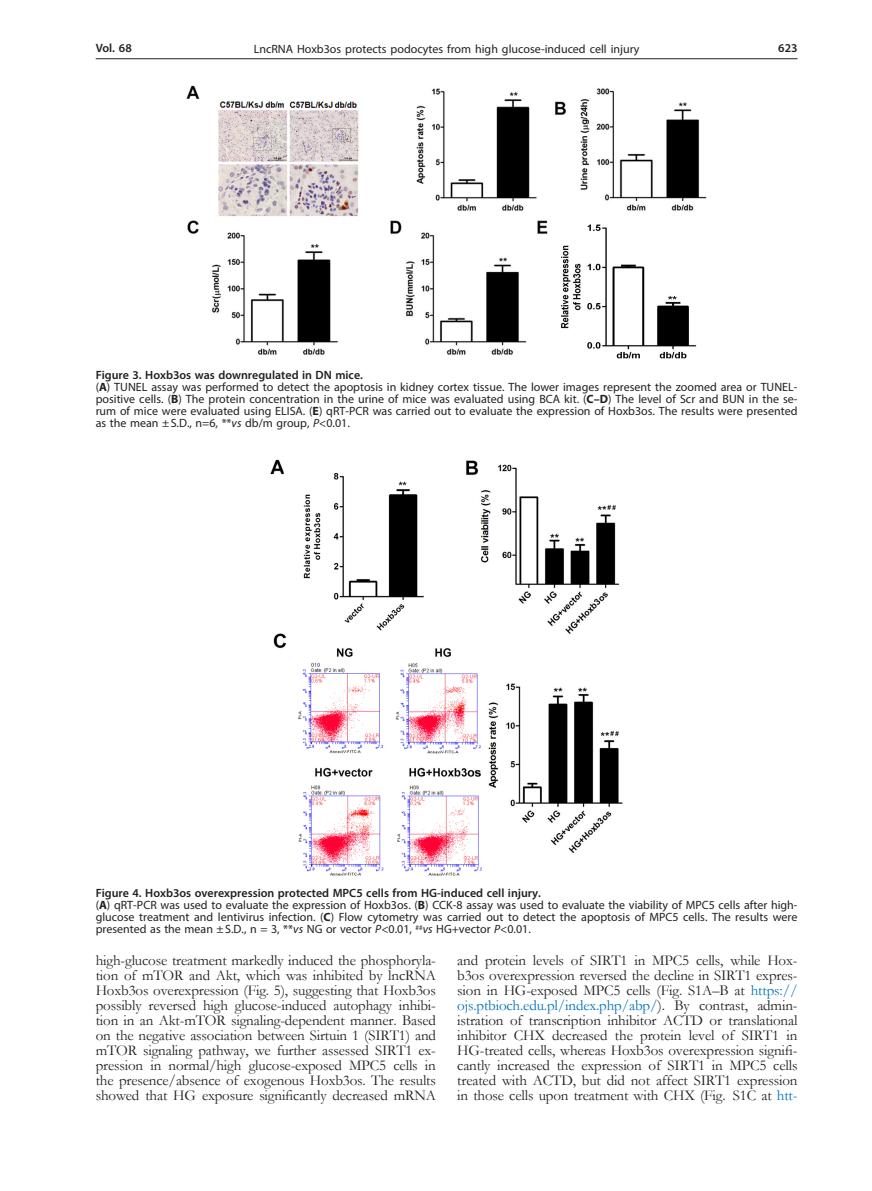
<style>
.page{position:relative;width:872px;height:1191px;background:#fff}
.page>*{position:absolute;margin:0;border:0;box-sizing:border-box;transform-origin:0 0}
.Body_tekst{font:15px/15px "Garamond";letter-spacing:-.01em;color:#231f20;text-align:justify}
.Figure_1{font:12px/12px "Myriad Pro";color:#231f20;text-align:justify}
.Figure{font:600 12px "Myriad Pro";color:#231f20}
.s1{font-weight:700}
.s2{font-style:italic}
.s3{color:#0072bc}
</style>
<div class="page">
<hr style="left:96px;top:58px;width:701px;height:1px;background:#231f20">
<img style="left:186px;top:85px;width:521px;height:274px">
<img style="left:270px;top:459px;width:353px;height:417px">
<p class="Figure" style="left:96px;top:41px;width:38px">Vol. 68</p>
<p class="Figure_1" style="left:254px;top:43px;width:387px">LncRNA Hoxb3os protects podocytes from high glucose-induced cell injury</p>
<p class="Figure" style="left:778px;top:41px;width:21px">623</p>
<p class="Figure" style="left:96px;top:367px;width:269px">Figure 3. Hoxb3os was downregulated in DN mice.</p>
<p class="Figure_1" style="left:96px;top:380px;width:703px">(<span class="s1">A</span>) TUNEL assay was performed to detect the apoptosis in kidney cortex tissue. The lower images represent the zoomed area or TUNEL&shy;positive cells. (<span class="s1">B</span>) The protein concentration in the urine of mice was evaluated using BCA kit. (<span class="s1">C–D</span>) The level of Scr and BUN in the se&shy;rum of mice were evaluated using ELISA. (<span class="s1">E</span>) qRT-PCR was carried out to evaluate the expression of Hoxb3os. The results were presented as the mean ±S.D., n=6, **<span class="s2">vs</span> db/m group, <span class="s2">P</span>&lt;0.01.</p>
<p class="Figure" style="left:96px;top:885px;width:447px">Figure 4. Hoxb3os overexpression protected MPC5 cells from HG-induced cell injury.</p>
<p class="Figure_1" style="left:96px;top:899px;width:703px">(<span class="s1">A</span>) qRT-PCR was used to evaluate the expression of Hoxb3os. (<span class="s1">B</span>) CCK-8 assay was used to evaluate the viability of MPC5 cells after high&shy;glucose treatment and lentivirus infection. (<span class="s1">C</span>) Flow cytometry was carried out to detect the apoptosis of MPC5 cells. The results were presented as the mean ±S.D., n = 3, **<span class="s2">vs</span> NG or vector <span class="s2">P</span>&lt;0.01, <sup>##</sup><span class="s2">vs</span> HG+vector <span class="s2">P</span>&lt;0.01.</p>
<p class="Body_tekst" style="left:96px;top:952px;width:342px">high-glucose treatment markedly induced the phosphoryla&shy;tion of mTOR and Akt, which was inhibited by lncRNA Hoxb3os overexpression (Fig. 5), suggesting that Hoxb3os possibly reversed high glucose-induced autophagy inhibi&shy;tion in an Akt-mTOR signaling-dependent manner. Based on the negative association between Sirtuin 1 (SIRT1) and mTOR signaling pathway, we further assessed SIRT1 ex&shy;pression in normal/high glucose-exposed MPC5 cells in the presence/absence of exogenous Hoxb3os. The results showed that HG exposure significantly decreased mRNA</p>
<p class="Body_tekst" style="left:457px;top:952px;width:342px">and protein levels of SIRT1 in MPC5 cells, while Hox&shy;b3os overexpression reversed the decline in SIRT1 expres&shy;sion in HG-exposed MPC5 cells (Fig. S1A–B at <span class="s3">https:// ojs.ptbioch.edu.pl/index.php/abp/</span>). By contrast, admin&shy;istration of transcription inhibitor ACTD or translational inhibitor CHX decreased the protein level of SIRT1 in HG-treated cells, whereas Hoxb3os overexpression signifi&shy;cantly increased the expression of SIRT1 in MPC5 cells treated with ACTD, but did not affect SIRT1 expression in those cells upon treatment with CHX (Fig. S1C at <span class="s3">htt-</span></p>
</div>
